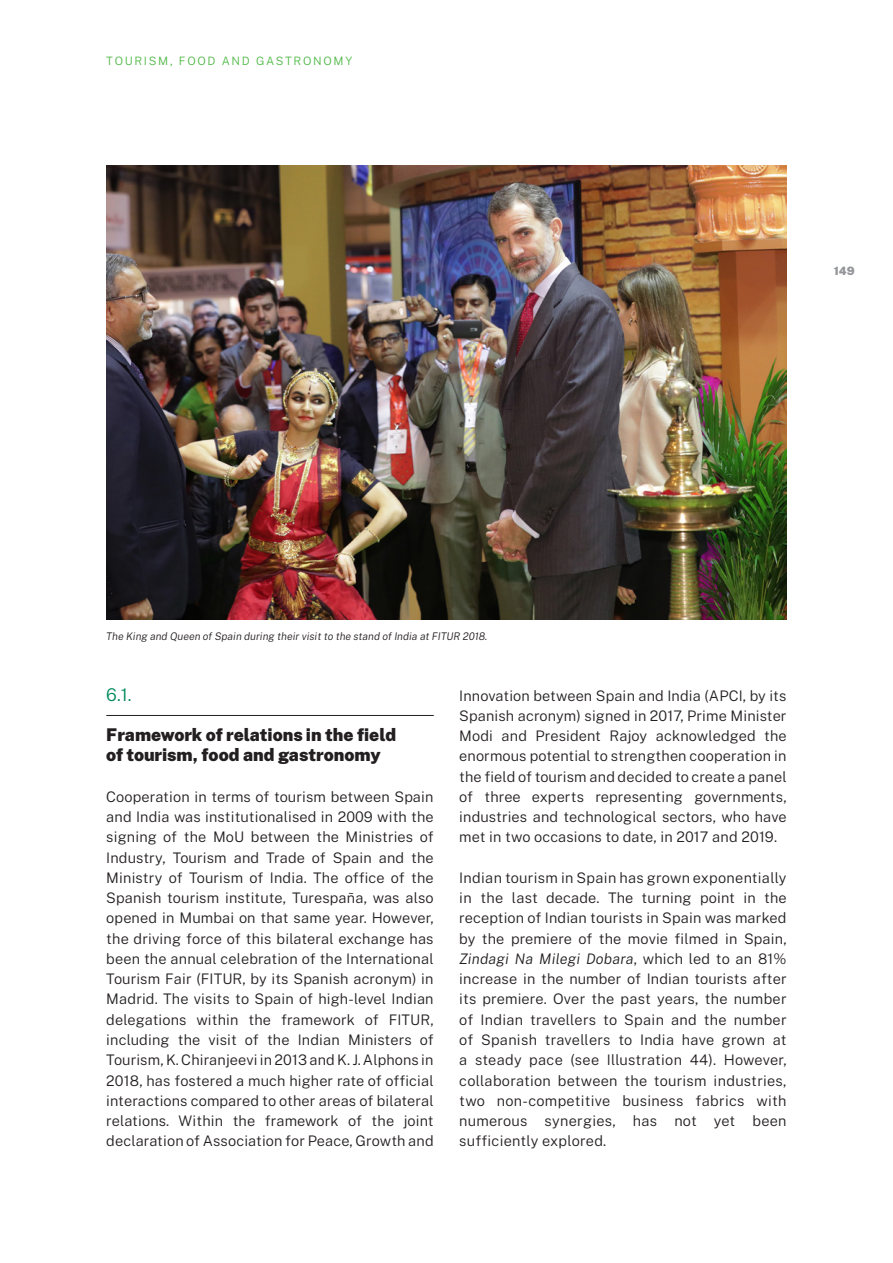
<style>
.page{position:relative;width:893px;height:1263px;background:#fff}
.page>*{position:absolute;margin:0;border:0;box-sizing:border-box;transform-origin:0 0}
.Titulo_interior{font:900 17.55px/20.2px "Public Sans";color:#231f20}
.PARRAFO_COMUN{font:300 17.55px "Public Sans";color:#008a5e}
.PARRAFO_COMUN-2{font:300 14.55px/20.2px "Public Sans";letter-spacing:.01em;color:#231f20;text-align:justify}
.t1{font:300 11.55px "Public Sans";letter-spacing:.15em;color:#51b948}
.t2{font:900 11.55px "Public Sans";color:#939598}
.PARRAFO_COMUN-3{font:italic 300 10.5px "Public Sans";color:#231f20}
.s1{font-style:italic}
</style>
<div class="page">
<hr style="left:106px;top:715px;width:328px;height:1px;background:#231f20">
<img style="left:106px;top:166px;width:680px;height:453px">
<p class="t1" style="left:106px;top:53px;width:247px">TOURISM, FOOD AND GASTRONOMY</p>
<p class="t2" style="left:834px;top:263px;width:22px">149</p>
<p class="PARRAFO_COMUN-3" style="left:106px;top:629px;width:383px">The King and Queen of Spain during their visit to the stand of India at FITUR 2018.</p>
<p class="PARRAFO_COMUN" style="left:106px;top:682px;width:27px">6.1.</p>
<p class="Titulo_interior" style="left:106px;top:724px;width:291px">Framework of relations in the field of tourism, food and gastronomy</p>
<p class="PARRAFO_COMUN-2" style="left:106px;top:786px;width:329px">Cooperation in terms of tourism between Spain and India was institutionalised in 2009 with the signing of the MoU between the Ministries of Industry, Tourism and Trade of Spain and the Ministry of Tourism of India. The office of the Spanish tourism institute, Turespaña, was also opened in Mumbai on that same year. However, the driving force of this bilateral exchange has been the annual celebration of the International Tourism Fair (FITUR, by its Spanish acronym) in Madrid. The visits to Spain of high-level Indian delegations within the framework of FITUR, including the visit of the Indian Ministers of Tourism, K. Chiranjeevi in 2013 and K. J. Alphons in 2018, has fostered a much higher rate of official interactions compared to other areas of bilateral relations. Within the framework of the joint declaration of Association for Peace, Growth and</p>
<p class="PARRAFO_COMUN-2" style="left:459px;top:684px;width:329px">Innovation between Spain and India (APCI, by its Spanish acronym) signed in 2017, Prime Minister Modi and President Rajoy acknowledged the enormous potential to strengthen cooperation in the field of tourism and decided to create a panel of three experts representing governments, industries and technological sectors, who have met in two occasions to date, in 2017 and 2019.</p>
<p class="PARRAFO_COMUN-2" style="left:459px;top:867px;width:329px">Indian tourism in Spain has grown exponentially in the last decade. The turning point in the reception of Indian tourists in Spain was marked by the premiere of the movie filmed in Spain, <span class="s1">Zindagi Na Milegi Dobara</span>, which led to an 81% increase in the number of Indian tourists after its premiere. Over the past years, the number of Indian travellers to Spain and the number of Spanish travellers to India have grown at a steady pace (see Illustration 44). However, collaboration between the tourism industries, two non-competitive business fabrics with numerous synergies, has not yet been sufficiently explored.</p>
</div>
